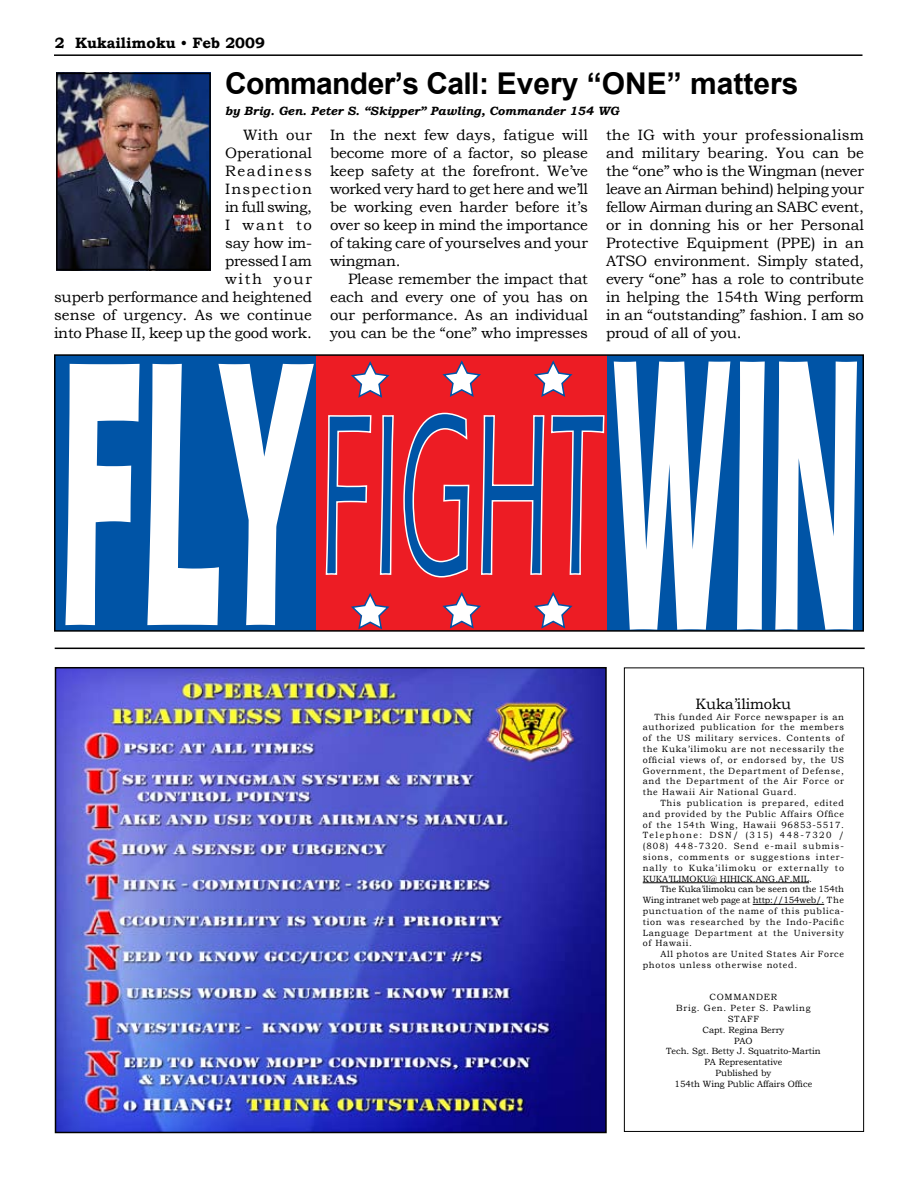
<style>
.page{position:relative;width:918px;height:1188px;background:#fff}
.page>*{position:absolute;margin:0;border:0;box-sizing:border-box;transform-origin:0 0}
.t1{font:500 237.3px "Eras ITC";color:#0054a6;scale:.43 1}
.t2{font:700 30px "Arial";color:#000}
.t3{font:15px/18px "Bookman Old Style";letter-spacing:-.01em;color:#000;text-align:justify}
.t4{font:700 15px "Bookman Old Style";color:#000}
.t5{font:italic 700 12px "Bookman Old Style";color:#000}
.t6{font:9px/10.8px "Bookman Old Style";letter-spacing:.08em;color:#000;text-align:justify}
.t7{font:9px/10.8px "Bookman Old Style";color:#000;text-align:center}
.s1{font-weight:400}
</style>
<div class="page">
<img style="left:58px;top:670px;width:546px;height:460px">
<div style="left:55px;top:667px;width:552px;height:466px;border:2px solid #000"></div>
<hr style="left:54px;top:54px;width:808px;height:2px;background:#000">
<hr style="left:643px;top:882px;width:166px;height:1px;background:#000">
<hr style="left:753px;top:904px;width:71px;height:1px;background:#000">
<div style="left:624px;top:668px;width:240px;height:464px;border:1px solid #000"></div>
<hr style="left:55px;top:648px;width:810px;height:1px;background:#000">
<img style="left:59px;top:76px;width:149px;height:191px">
<div style="left:56px;top:73px;width:155px;height:197px;border:2px solid #000"></div>
<div style="left:55px;top:355px;width:263px;height:276px;background:#0054a6"></div>
<div style="left:604px;top:355px;width:259px;height:276px;background:#0054a6"></div>
<div style="left:316px;top:355px;width:291px;height:276px;background:#ed1c24"></div>
<svg style="left:65px;top:364px;width:75px;height:261px"></svg>
<svg style="left:147px;top:364px;width:167px;height:261px"></svg>
<svg style="left:614px;top:362px;width:116px;height:267px"></svg>
<svg style="left:737px;top:362px;width:28px;height:267px;background:#d9e5f1"></svg>
<svg style="left:775px;top:362px;width:82px;height:267px"></svg>
<svg style="left:325px;top:361px;width:69px;height:214px"></svg>
<svg style="left:403px;top:360px;width:202px;height:218px"></svg>
<svg style="left:351px;top:592px;width:39px;height:37px"></svg>
<svg style="left:442px;top:592px;width:39px;height:37px"></svg>
<svg style="left:534px;top:592px;width:39px;height:37px"></svg>
<div style="left:54px;top:354px;width:810px;height:278px;border:2px solid #000"></div>
<p class="t4" style="left:75px;top:32px;width:191px">Kukailimoku <span class="s1">•</span> Feb 2009</p>
<h2 class="t2" style="left:225px;top:64px;width:575px">Commander’s Call: Every “ONE” matters</h2>
<p class="t5" style="left:225px;top:102px;width:395px">by Brig. Gen. Peter S. “Skipper” Pawling, Commander 154 WG</p>
<p class="t3" style="left:54px;top:126px;width:260px;text-align:right">With our<br>Operational<br>Readiness<br>Inspection<br>in full swing,<br>I want to<br>say how im-<br>pressed I am<br>with your<br>superb performance and heightened sense of urgency. As we continue into Phase II, keep up the good work.</p>
<p class="t3" style="left:330px;top:126px;width:259px">In the next few days, fatigue will become more of a factor, so please keep safety at the forefront. We’ve worked very hard to get here and we’ll be working even harder before it’s over so keep in mind the importance of taking care of yourselves and your wingman.</p>
<p class="t3" style="left:330px;top:270px;width:260px;text-indent:18px">Please remember the impact that each and every one of you has on our performance. As an individual you can be the “one” who impresses</p>
<p class="t3" style="left:606px;top:126px;width:260px">the IG with your professionalism and military bearing. You can be the “one” who is the Wingman (never leave an Airman behind) helping your fellow Airman during an SABC event, or in donning his or her Personal Protective Equipment (PPE) in an ATSO environment. Simply stated, every “one” has a role to contribute in helping the 154th Wing perform in an “outstanding” fashion. I am so proud of all of you.</p>
<h1 class="t1" style="left:320px;top:363px;width:660px">FIGHT</h1>
<p class="t3" style="left:696px;top:695px;width:97px">Kuka’ilimoku</p>
<p class="t6" style="left:643px;top:711px;width:203px;text-indent:12px">This funded Air Force newspaper is an authorized publication for the members of the US military services. Contents of the Kuka’ilimoku are not necessarily the official views of, or endorsed by, the US Government, the Department of Defense, and the Department of the Air Force or the Hawaii Air National Guard.</p>
<p class="t6" style="left:643px;top:798px;width:203px;text-indent:18px">This publication is prepared, edited and provided by the Public Affairs Office of the 154th Wing, Hawaii 96853-5517.<br>Telephone: DSN/ (315) 448-7320 / (808) 448-7320. Send e-mail submis&shy;sions, comments or suggestions inter&shy;nally to Kuka’ilimoku or externally to KUKA’ILIMOKU@ HIHICK.ANG.AF.MIL.</p>
<p class="t6" style="left:643px;top:884px;width:203px;text-indent:18px">The Kuka’ilimoku can be seen on the 154th Wing intranet web page at http://154web/. The punctuation of the name of this publica&shy;tion was researched by the Indo-Pacific Language Department at the University of Hawaii.</p>
<p class="t6" style="left:643px;top:949px;width:203px;text-indent:18px">All photos are United States Air Force photos unless otherwise noted.</p>
<p class="t7" style="left:666px;top:992px;width:156px">COMMANDER<br>Brig. Gen. Peter S. Pawling<br>STAFF<br>Capt. Regina Berry<br>PAO<br>Tech. Sgt. Betty J. Squatrito-Martin<br>PA Representative<br>Published by<br>154th Wing Public Affairs Office</p>
</div>
